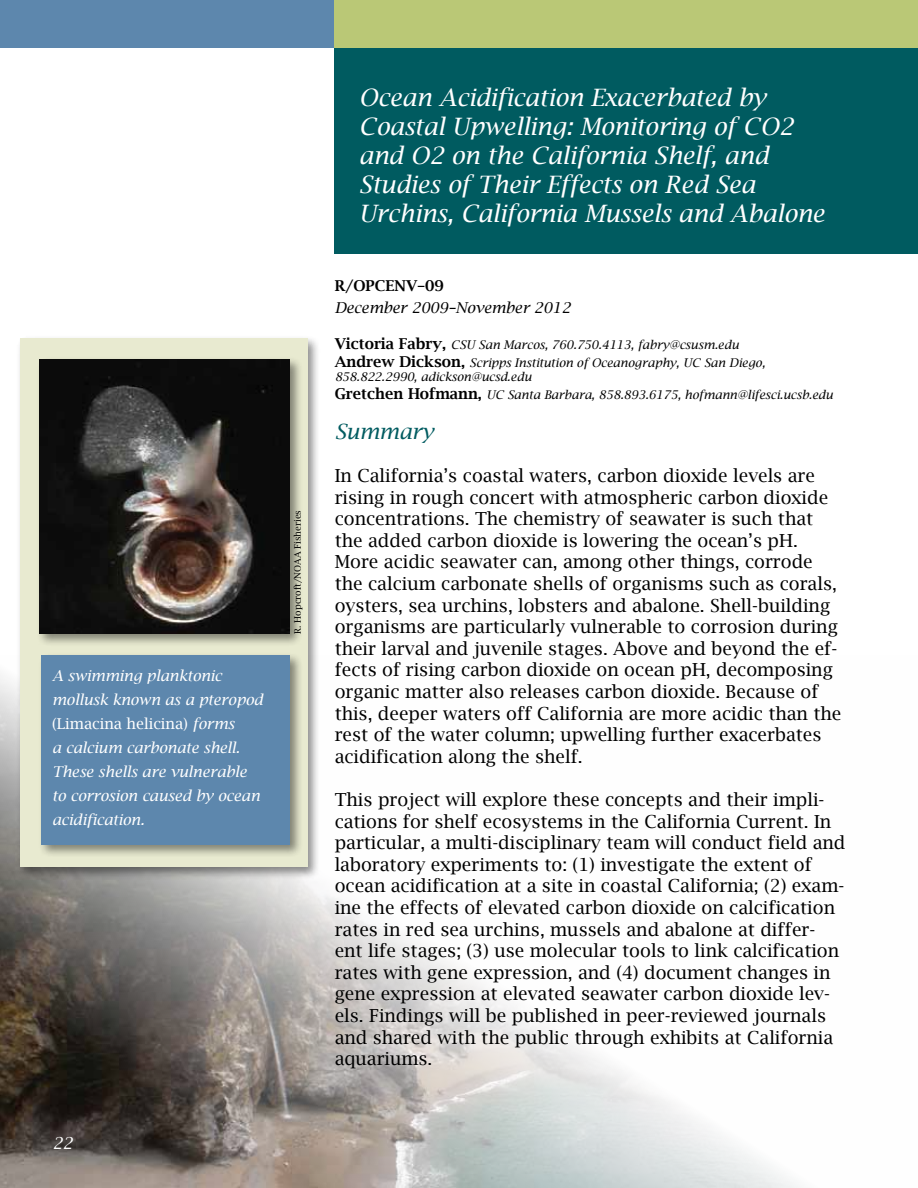
<style>
.page{position:relative;width:918px;height:1188px;background:#fff}
.page>*{position:absolute;margin:0;border:0;box-sizing:border-box;transform-origin:0 0}
.t1{font:italic 24px/28.8px "Lucida Bright";color:#fff}
.t2{font:italic 21px "Lucida Bright";color:#005b60}
.t3{font:18px/21.6px "Lucida Bright";color:#000}
.t4{font:italic 16.5px "Lucida Bright";color:#fff}
.t5{font:italic 15px/24px "Lucida Bright";color:#fff}
.t6{font:italic 15px "Lucida Bright";color:#000}
.t7{font:600 15px "Lucida Bright";color:#000}
.t8{font:italic 12px/18px "Lucida Bright";color:#000}
.t9{font:9px "Lucida Bright";color:#000}
.s1{font-style:normal}
.s2{font-weight:600;font-style:normal;font-size:15px}
</style>
<div class="page">
<img style="left:0;top:675px;width:799px;height:513px">
<div style="left:17px;top:335px;width:304px;height:546px;background:#000;opacity:.45"></div>
<div style="left:20px;top:338px;width:287px;height:529px;background:#e8ead0"></div>
<div style="left:335px;top:47px;width:583px;height:206px;background:#005b60"></div>
<div style="left:0;top:0;width:335px;height:47px;background:#5d87ad"></div>
<div style="left:335px;top:0;width:583px;height:47px;background:#bac876"></div>
<div style="left:36px;top:356px;width:267px;height:291px;background:#000;opacity:.45"></div>
<img style="left:39px;top:360px;width:251px;height:274px">
<div style="left:38px;top:652px;width:265px;height:206px;background:#000;opacity:.45"></div>
<div style="left:41px;top:655px;width:249px;height:190px;background:#5d87ad"></div>
<p class="t5" style="left:52px;top:664px;width:212px">A swimming planktonic mollusk known as a pteropod <span class="s1">(Limacina helicina)</span> forms<br>a calcium carbonate shell.<br>These shells are vulnerable to corrosion caused by ocean acidification.</p>
<p class="t9" style="left:293px;top:634px;width:125px;rotate:-90deg">R. Hopcroft/NOAA Fisheries</p>
<p class="t4" style="left:52px;top:1134px;width:22px">22</p>
<h1 class="t1" style="left:359px;top:83px;width:467px">Ocean Acidification Exacerbated by Coastal Upwelling: Monitoring of CO2 and O2 on the California Shelf, and Studies of Their Effects on Red Sea Urchins, California Mussels and Abalone</h1>
<p class="t7" style="left:335px;top:277px;width:111px">R/OPCENV–09</p>
<p class="t6" style="left:335px;top:299px;width:237px">December 2009–November 2012</p>
<p class="t8" style="left:335px;top:335px;width:432px"><span class="s2">Victoria Fabry,</span> CSU San Marcos, 760.750.4113, fabry@csusm.edu<br><span class="s2">Andrew Dickson,</span> Scripps Institution of Oceanography, UC San Diego,</p>
<p class="t8" style="left:335px;top:368px;width:500px">858.822.2990, adickson@ucsd.edu<br><span class="s2">Gretchen Hofmann,</span> UC Santa Barbara, 858.893.6175, hofmann@lifesci.ucsb.edu</p>
<p class="t2" style="left:335px;top:419px;width:100px">Summary</p>
<p class="t3" style="left:335px;top:465px;width:508px">In California’s coastal waters, carbon dioxide levels are rising in rough concert with atmospheric carbon dioxide concentrations. The chemistry of seawater is such that the added carbon dioxide is lowering the ocean’s pH.<br>More acidic seawater can, among other things, corrode the calcium carbonate shells of organisms such as corals, oysters, sea urchins, lobsters and abalone. Shell-building organisms are particularly vulnerable to corrosion during their larval and juvenile stages. Above and beyond the ef&shy;fects of rising carbon dioxide on ocean pH, decomposing organic matter also releases carbon dioxide. Because of this, deeper waters off California are more acidic than the rest of the water column; upwelling further exacerbates acidification along the shelf.</p>
<p class="t3" style="left:335px;top:789px;width:512px">This project will explore these concepts and their impli&shy;cations for shelf ecosystems in the California Current. In particular, a multi-disciplinary team will conduct field and laboratory experiments to: (1) investigate the extent of ocean acidification at a site in coastal California; (2) exam&shy;ine the effects of elevated carbon dioxide on calcification rates in red sea urchins, mussels and abalone at differ&shy;ent life stages; (3) use molecular tools to link calcification rates with gene expression, and (4) document changes in gene expression at elevated seawater carbon dioxide lev&shy;els. Findings will be published in peer-reviewed journals and shared with the public through exhibits at California aquariums.</p>
</div>
